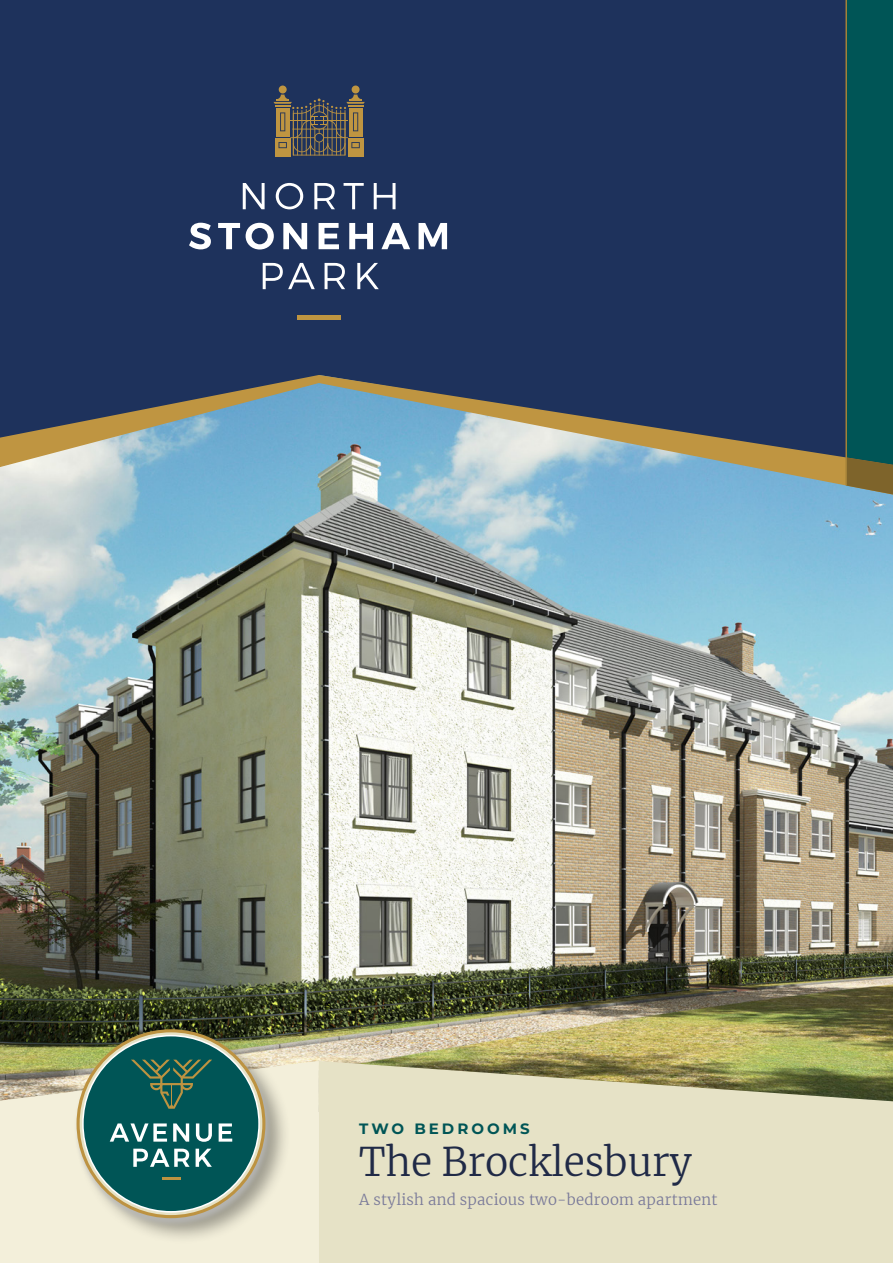
<style>
.page{position:relative;width:893px;height:1263px;background:#fff}
.page>*{position:absolute;margin:0;border:0;box-sizing:border-box;transform-origin:0 0}
.t1{font:300 39px "Merriweather";color:#202a47}
.t2{font:300 15px "Merriweather";letter-spacing:.015em;color:#7a7a99}
.t3{font:700 15px "Montserrat";letter-spacing:.2em;color:#005556}
</style>
<div class="page">
<img style="left:0;top:495px;width:893px;height:566px">
<div style="left:0;top:0;width:845px;height:375px;background:#1e325c"></div>
<svg style="left:0;top:375px;width:893px;height:120px"></svg>
<svg style="left:243px;top:183px;width:22px;height:26px"></svg>
<svg style="left:276px;top:183px;width:27px;height:26px"></svg>
<svg style="left:314px;top:183px;width:21px;height:26px"></svg>
<svg style="left:344px;top:183px;width:20px;height:26px"></svg>
<svg style="left:374px;top:183px;width:22px;height:26px"></svg>
<svg style="left:189px;top:223px;width:22px;height:26px"></svg>
<svg style="left:218px;top:223px;width:22px;height:26px"></svg>
<svg style="left:246px;top:223px;width:28px;height:26px"></svg>
<svg style="left:283px;top:223px;width:24px;height:26px"></svg>
<svg style="left:319px;top:223px;width:20px;height:26px"></svg>
<svg style="left:349px;top:223px;width:24px;height:26px"></svg>
<svg style="left:381px;top:223px;width:29px;height:26px"></svg>
<svg style="left:419px;top:223px;width:28px;height:26px"></svg>
<svg style="left:263px;top:263px;width:52px;height:26px"></svg>
<svg style="left:325px;top:263px;width:20px;height:26px"></svg>
<svg style="left:357px;top:263px;width:22px;height:26px"></svg>
<hr style="left:297px;top:316px;width:44px;height:4px;background:#bf9541">
<div style="left:275px;top:138px;width:15px;height:19px;background:#bf9541"></div>
<div style="left:279px;top:86px;width:8px;height:7px;background:#bf9541;border-radius:50%"></div>
<div style="left:348px;top:138px;width:15px;height:19px;background:#bf9541"></div>
<div style="left:352px;top:86px;width:8px;height:7px;background:#bf9541;border-radius:50%"></div>
<svg style="left:273px;top:95px;width:92px;height:60px"></svg>
<svg style="left:0;top:1061px;width:319px;height:202px;fill:#f3efda"></svg>
<svg style="left:319px;top:1061px;width:574px;height:202px;fill:#e6e2c6"></svg>
<div style="left:846px;top:0;width:47px;height:494px;background:#005556"></div>
<hr style="left:845px;top:0;width:2px;height:485px;background:#a38138">
<div style="left:75px;top:1027px;width:216px;height:217px;background:#1d1d1b;opacity:.4"></div>
<div style="left:74px;top:1028px;width:198px;height:198px;background:#bcbcbc;opacity:.75"></div>
<svg style="left:78px;top:1031px;width:186px;height:185px"></svg>
<div style="left:83px;top:1036px;width:176px;height:176px;background:#005556;border-radius:50%"></div>
<svg style="left:110px;top:1123px;width:57px;height:18px"></svg>
<svg style="left:173px;top:1123px;width:16px;height:18px"></svg>
<svg style="left:196px;top:1123px;width:16px;height:19px"></svg>
<svg style="left:219px;top:1123px;width:13px;height:18px"></svg>
<svg style="left:133px;top:1149px;width:57px;height:18px"></svg>
<svg style="left:196px;top:1149px;width:16px;height:18px"></svg>
<hr style="left:162px;top:1177px;width:19px;height:3px;background:#bd9341">
<svg style="left:131px;top:1060px;width:81px;height:49px"></svg>
<p class="t3" style="left:359px;top:1118px;width:172px">TWO BEDROOMS</p>
<p class="t1" style="left:359px;top:1135px;width:334px">The Brocklesbury</p>
<p class="t2" style="left:359px;top:1189px;width:360px">A stylish and spacious two-bedroom apartment</p>
</div>
